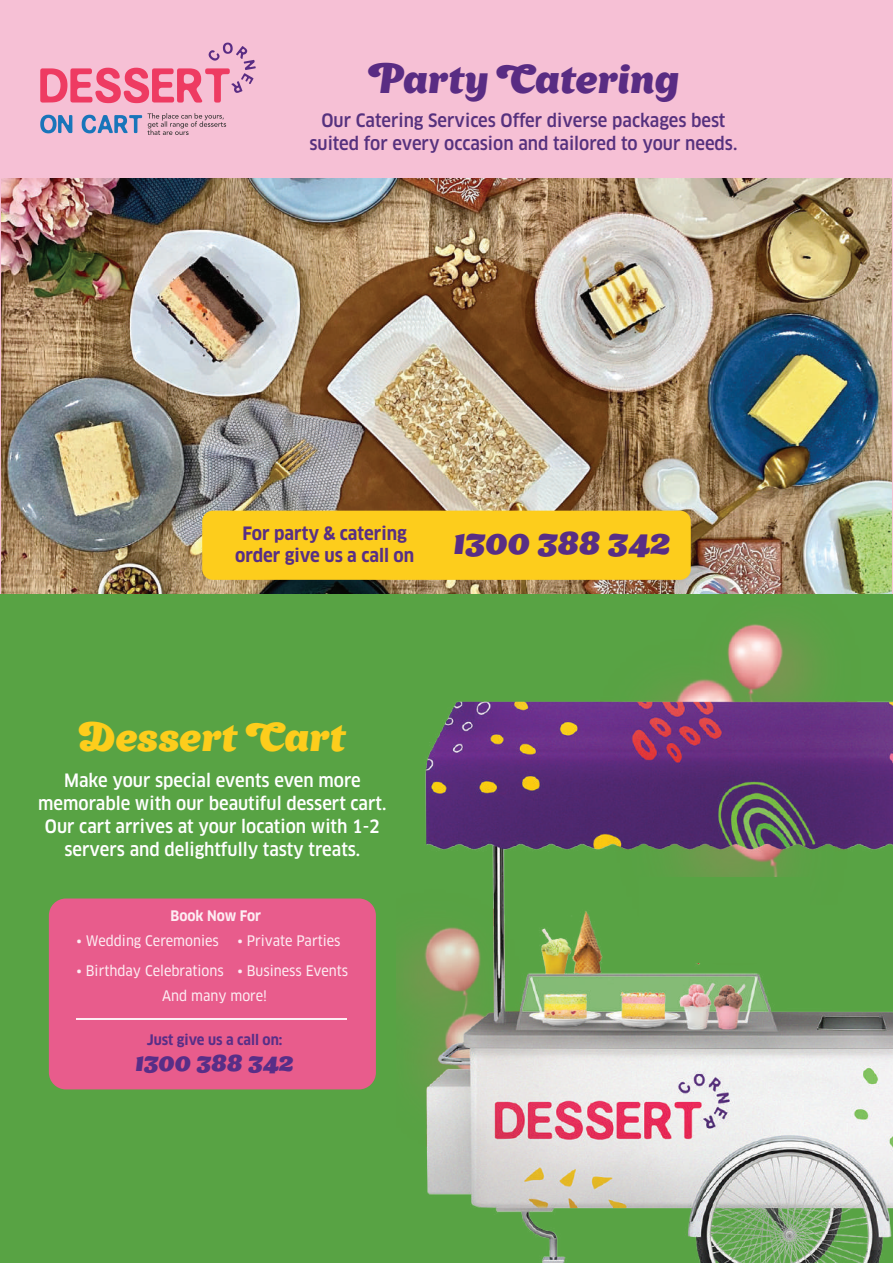
<style>
.page{position:relative;width:893px;height:1263px;background:#fff}
.page>*{position:absolute;margin:0;border:0;box-sizing:border-box;transform-origin:0 0}
.t1{font:39px "Appetite New";color:#592c83}
.t2{font:39px "Appetite New";color:#fdcd1c}
.t3{font:28.35px "Appetite New";color:#582e87}
.t4{font:500 condensed 18px/23px "Clan OT";color:#fff;text-align:center}
.t5{font:500 condensed 18px/23px "Clan OT";color:#56317e;text-align:center}
.t6{font:700 condensed 18px/21.6px "Clan OT";color:#582e85}
.t7{font:14.25px "Clan OT Narrow News";color:#fdedf3}
.t8{font:700 condensed 14.25px "Clan OT";color:#582e87}
.t9{font:700 condensed 14.25px "Clan OT";color:#fdedf3}
</style>
<div class="page">
<div style="left:0;top:0;width:893px;height:607px;background:#f6c0d5"></div>
<img style="left:1px;top:179px;width:891px;height:416px">
<div style="left:0;top:595px;width:893px;height:668px;background:#58a344"></div>
<img style="left:396px;top:571px;width:497px;height:692px">
<div style="left:49px;top:898px;width:327px;height:191px;background:#e85c8c;border-radius:17px"></div>
<hr style="left:77px;top:1019px;width:270px;height:1px;background:#fdedf3">
<svg style="left:40px;top:43px;width:216px;height:60px"></svg>
<svg style="left:40px;top:113px;width:186px;height:22px"></svg>
<div style="left:202px;top:511px;width:489px;height:69px;background:#fdcd1c;border-radius:11px"></div>
<div style="left:639px;top:877px;width:171px;height:86px;background:#58a344"></div>
<div style="left:771px;top:905px;width:67px;height:86px;background:#58a344"></div>
<h1 class="t1" style="left:368px;top:52px;width:313px">Party Catering</h1>
<p class="t5" style="left:309px;top:109px;width:429px">Our Catering Services Offer diverse packages best suited for every occasion and tailored to your needs.</p>
<p class="t6" style="left:235px;top:523px;width:437px;text-indent:7px">For party &amp; catering<br>order give us a call on <sup>1300</sup> <sup>388</sup> <sup>342</sup></p>
<h1 class="t2" style="left:79px;top:710px;width:269px">Dessert Cart</h1>
<p class="t4" style="left:38px;top:769px;width:350px">Make your special events even more memorable with our beautiful dessert cart.<br>Our cart arrives at your location with 1-2 servers and delightfully tasty treats.</p>
<p class="t9" style="left:170px;top:908px;width:92px">Book Now For</p>
<p class="t7" style="left:237px;top:932px;width:105px">• Private Parties</p>
<p class="t7" style="left:237px;top:962px;width:112px">• Business Events</p>
<p class="t7" style="left:77px;top:932px;width:144px">• Wedding Ceremonies</p>
<p class="t7" style="left:77px;top:962px;width:149px">• Birthday Celebrations</p>
<p class="t7" style="left:162px;top:987px;width:106px">And many more!</p>
<p class="t8" style="left:147px;top:1031px;width:137px">Just give us a call on:</p>
<h2 class="t3" style="left:136px;top:1041px;width:159px">1300 388 342</h2>
</div>
